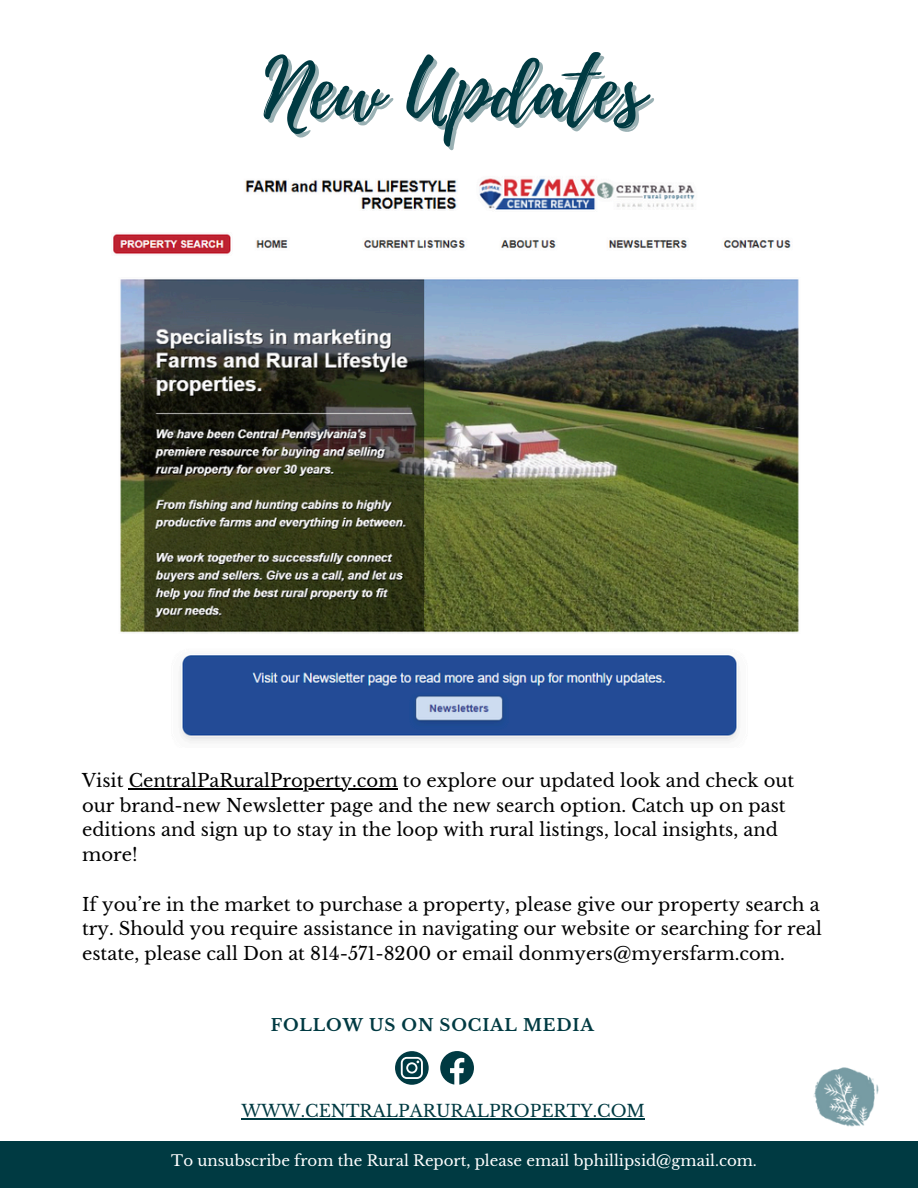
<style>
.page{position:relative;width:918px;height:1188px;background:#fff}
.page>*{position:absolute;margin:0;border:0;box-sizing:border-box;transform-origin:0 0}
.t1{font:80.4px "Playlist Script";color:#003a42}
.t2{font:18px/24.8px "Libre Baskerville";color:#000}
.t3{font:16.8px "Libre Baskerville";color:#003a42}
.t4{font:700 16.5px "Libre Baskerville";letter-spacing:.05em;color:#003a42}
.t5{font:15px "Libre Baskerville";color:#fff}
</style>
<div class="page">
<img style="left:813px;top:1067px;width:66px;height:60px">
<div style="left:0;top:1141px;width:918px;height:47px;background:#003a42"></div>
<svg style="left:395px;top:1051px;width:34px;height:34px"></svg>
<svg style="left:440px;top:1051px;width:34px;height:34px"></svg>
<img style="left:113px;top:178px;width:686px;height:563px">
<hr style="left:241px;top:1119px;width:404px;height:1px;background:#003a42">
<svg style="left:129px;top:788px;width:14px;height:1px"></svg>
<hr style="left:143px;top:788px;width:255px;height:1px;background:#000">
<h1 class="t1" style="left:264px;top:32px;width:382px">New Updates</h1>
<h2 class="t2" style="left:82px;top:768px;width:714px">Visit CentralPaRuralProperty.com to explore our updated look and check out</h2>
<p class="t2" style="left:82px;top:793px;width:705px">our brand-new Newsletter page and the new search option. Catch up on past editions and sign up to stay in the loop with rural listings, local insights, and more!</p>
<p class="t2" style="left:82px;top:892px;width:741px">If you’re in the market to purchase a property, please give our property search a try. Should you require assistance in navigating our website or searching for real</p>
<p class="t2" style="left:82px;top:941px;width:704px">estate, please call Don at 814-571-8200 or email donmyers@myersfarm.com.</p>
<h4 class="t4" style="left:271px;top:1015px;width:324px">FOLLOW US ON SOCIAL MEDIA</h4>
<p class="t3" style="left:241px;top:1101px;width:405px">WWW.CENTRALPARURALPROPERTY.COM</p>
<h4 class="t5" style="left:171px;top:1152px;width:587px">To unsubscribe from the Rural Report, please email bphillipsid@gmail.com.</h4>
</div>
